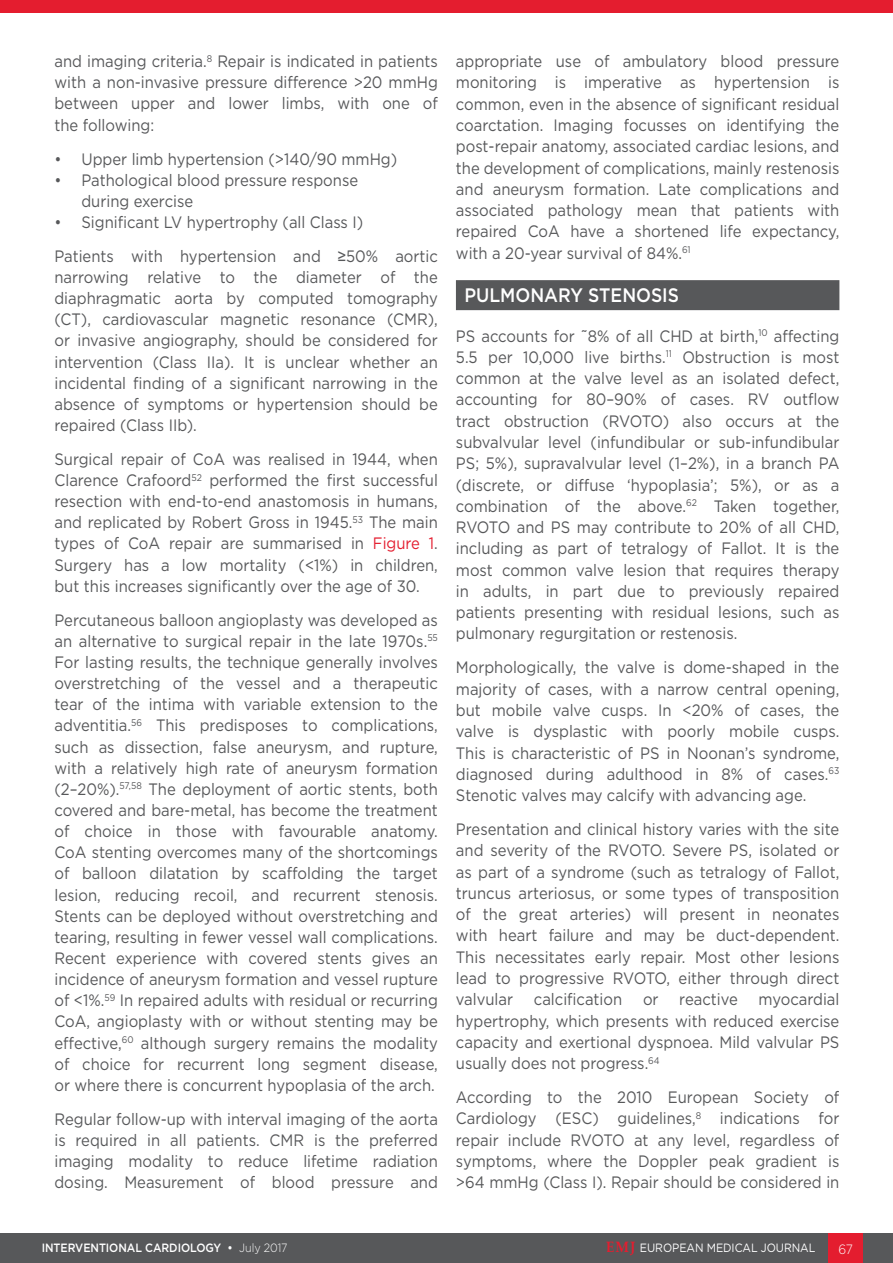
<style>
.page{position:relative;width:893px;height:1263px;background:#fff}
.page>*{position:absolute;margin:0;border:0;box-sizing:border-box;transform-origin:0 0}
._8__Heading_1{font:500 19.5px "Gotham";color:#fff;scale:.9 1}
._11__Main_text{font:16.5px/21.3px "Gotham";color:#57585a;text-align:justify;scale:.9 1}
.t1{font:300 13.5px "Gotham";color:#fff;scale:.9 1}
.t2{font:500 12px "Gotham";letter-spacing:-.005em;color:#fff;scale:.9 1}
.t3{font:12px "Gotham";letter-spacing:-.005em;color:#fff;scale:.9 1}
.s1{font-family:"Arial"}
.s2{color:#e41d2f}
.s3{font-weight:300}
.s4{font-family:"Palatino Linotype";font-weight:700;font-size:15px;color:#e41d2f}
</style>
<div class="page">
<div style="left:0;top:1233px;width:893px;height:30px;background:#57585a"></div>
<div style="left:829px;top:1233px;width:34px;height:30px;background:#e41d2f"></div>
<div style="left:0;top:0;width:893px;height:12px;background:#e41d2f"></div>
<div style="left:456px;top:280px;width:383px;height:30px;background:#57585a"></div>
<p class="_11__Main_text" style="left:54px;top:50px;width:428px">and imaging criteria.<sup>8</sup> Repair is indicated in patients with a non-invasive pressure difference &gt;20 mmHg between upper and lower limbs, with one of the following:</p>
<p class="_11__Main_text" style="left:54px;top:148px;width:382px">• Upper limb hypertension (&gt;140/90 mmHg)</p>
<p class="_11__Main_text" style="left:81px;top:169px;width:309px;text-indent:-27px">• Pathological blood pressure response during exercise</p>
<p class="_11__Main_text" style="left:54px;top:211px;width:345px">• Significant LV hypertrophy (all Class I)</p>
<p class="_11__Main_text" style="left:54px;top:245px;width:428px">Patients with hypertension and <span class="s1">≥</span>50% aortic narrowing relative to the diameter of the diaphragmatic aorta by computed tomography (CT), cardiovascular magnetic resonance (CMR), or invasive angiography, should be considered for intervention (Class IIa). It is unclear whether an incidental finding of a significant narrowing in the absence of symptoms or hypertension should be repaired (Class IIb).</p>
<p class="_11__Main_text" style="left:54px;top:448px;width:428px">Surgical repair of CoA was realised in 1944, when Clarence Crafoord<sup>52</sup> performed the first successful resection with end-to-end anastomosis in humans, and replicated by Robert Gross in 1945.<sup>53</sup> The main types of CoA repair are summarised in <span class="s2">Figure 1</span>.<br>Surgery has a low mortality (&lt;1%) in children, but this increases significantly over the age of 30.</p>
<p class="_11__Main_text" style="left:54px;top:609px;width:428px">Percutaneous balloon angioplasty was developed as an alternative to surgical repair in the late 1970s.<sup>55<br></sup>For lasting results, the technique generally involves overstretching of the vessel and a therapeutic tear of the intima with variable extension to the adventitia.<sup>56</sup> This predisposes to complications, such as dissection, false aneurysm, and rupture, with a relatively high rate of aneurysm formation (2–20%).<sup>57,58</sup> The deployment of aortic stents, both covered and bare-metal, has become the treatment of choice in those with favourable anatomy.<br>CoA stenting overcomes many of the shortcomings of balloon dilatation by scaffolding the target lesion, reducing recoil, and recurrent stenosis.<br>Stents can be deployed without overstretching and tearing, resulting in fewer vessel wall complications.<br>Recent experience with covered stents gives an incidence of aneurysm formation and vessel rupture of &lt;1%.<sup>59</sup> In repaired adults with residual or recurring CoA, angioplasty with or without stenting may be effective,<sup>60</sup> although surgery remains the modality of choice for recurrent long segment disease, or where there is concurrent hypoplasia of the arch.</p>
<p class="_11__Main_text" style="left:54px;top:1108px;width:428px">Regular follow-up with interval imaging of the aorta is required in all patients. CMR is the preferred imaging modality to reduce lifetime radiation dosing. Measurement of blood pressure and</p>
<p class="_11__Main_text" style="left:456px;top:50px;width:428px">appropriate use of ambulatory blood pressure monitoring is imperative as hypertension is common, even in the absence of significant residual coarctation. Imaging focusses on identifying the post-repair anatomy, associated cardiac lesions, and the development of complications, mainly restenosis and aneurysm formation. Late complications and associated pathology mean that patients with repaired CoA have a shortened life expectancy, with a 20-year survival of 84%.<sup>61</sup></p>
<p class="_8__Heading_1" style="left:464px;top:282px;width:240px">PULMONARY STENOSIS</p>
<p class="_11__Main_text" style="left:456px;top:325px;width:428px">PS accounts for ~8% of all CHD at birth,<sup>10</sup> affecting 5.5 per 10,000 live births.<sup>11</sup> Obstruction is most common at the valve level as an isolated defect, accounting for 80–90% of cases. RV outflow tract obstruction (RVOTO) also occurs at the subvalvular level (infundibular or sub-infundibular PS; 5%), supravalvular level (1–2%), in a branch PA (discrete, or diffuse ‘hypoplasia’; 5%), or as a combination of the above.<sup>62</sup> Taken together, RVOTO and PS may contribute to 20% of all CHD, including as part of tetralogy of Fallot. It is the most common valve lesion that requires therapy in adults, in part due to previously repaired patients presenting with residual lesions, such as pulmonary regurgitation or restenosis.</p>
<p class="_11__Main_text" style="left:456px;top:657px;width:428px">Morphologically, the valve is dome-shaped in the majority of cases, with a narrow central opening, but mobile valve cusps. In &lt;20% of cases, the valve is dysplastic with poorly mobile cusps.<br>This is characteristic of PS in Noonan’s syndrome, diagnosed during adulthood in 8% of cases.<sup>63<br></sup>Stenotic valves may calcify with advancing age.</p>
<p class="_11__Main_text" style="left:456px;top:818px;width:428px">Presentation and clinical history varies with the site and severity of the RVOTO. Severe PS, isolated or as part of a syndrome (such as tetralogy of Fallot, truncus arteriosus, or some types of transposition of the great arteries) will present in neonates with heart failure and may be duct-dependent.<br>This necessitates early repair. Most other lesions lead to progressive RVOTO, either through direct valvular</p>
<p class="_11__Main_text" style="left:534px;top:988px;width:100px">calcification</p>
<p class="_11__Main_text" style="left:643px;top:988px;width:19px">or</p>
<p class="_11__Main_text" style="left:679px;top:988px;width:67px">reactive</p>
<p class="_11__Main_text" style="left:456px;top:988px;width:428px;text-indent:303px">myocardial hypertrophy, which presents with reduced exercise capacity and exertional dyspnoea. Mild valvular PS usually does not progress.<sup>64</sup></p>
<p class="_11__Main_text" style="left:456px;top:1086px;width:428px">According to the 2010 European Society of Cardiology (ESC) guidelines,<sup>8</sup> indications for repair include RVOTO at any level, regardless of symptoms, where the Doppler peak gradient is &gt;64 mmHg (Class I). Repair should be considered in</p>
<p class="t2" style="left:42px;top:1240px;width:275px">INTERVENTIONAL CARDIOLOGY • <span class="s3">July 2017</span></p>
<p class="t3" style="left:606px;top:1240px;width:234px"><span class="s4">EMJ</span> EUROPEAN MEDICAL JOURNAL</p>
<p class="t1" style="left:838px;top:1240px;width:18px">67</p>
</div>
